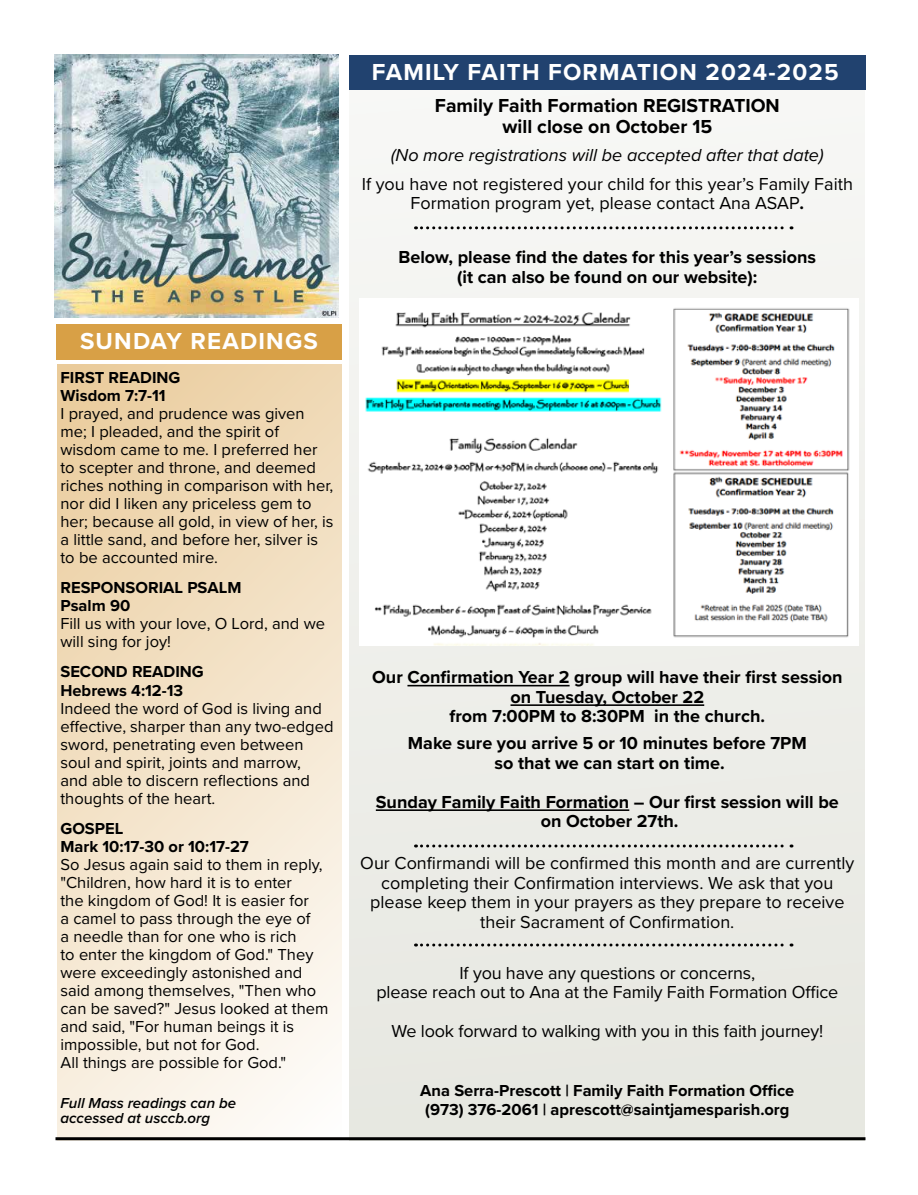
<style>
.page{position:relative;width:918px;height:1195px;background:#fff}
.page>*{position:absolute;margin:0;border:0;box-sizing:border-box;transform-origin:0 0}
.t1{font:700 24px "Proxima Nova";letter-spacing:.05em;color:#fff}
.t2{font:700 19.5px/21px "Proxima Nova";color:#000;text-align:center}
.t3{font:18px/19.5px "Proxima Nova";color:#000;text-align:center}
.t4{font:700 18px/19.5px "Proxima Nova";color:#000;text-align:center}
.t5{font:italic 18px "Proxima Nova";color:#000}
.t6{font:16.5px/18px "Proxima Nova";color:#000}
.t7{font:700 16.5px/18px "Proxima Nova";color:#000}
.t8{font:italic 600 15px/15px "Proxima Nova";color:#000}
.s1{font-weight:700}
</style>
<div class="page">
<img style="left:54px;top:54px;width:285px;height:263px">
<div style="left:57px;top:364px;width:285px;height:776px;background:linear-gradient(to bottom,#ecd1a6,#fcf7f0)"></div>
<div style="left:56px;top:324px;width:286px;height:35px;background:#d8a046"></div>
<div style="left:350px;top:80px;width:515px;height:1060px;background:linear-gradient(to right,#eeeeea,#edeee9)"></div>
<div style="left:349px;top:55px;width:517px;height:34px;background:#21426f"></div>
<hr style="left:407px;top:685px;width:163px;height:1px;background:#000">
<hr style="left:511px;top:704px;width:193px;height:2px;background:#000">
<hr style="left:376px;top:809px;width:253px;height:2px;background:#000">
<hr style="left:56px;top:1137px;width:810px;height:3px;background:#000">
<img style="left:359px;top:299px;width:499px;height:346px">
<svg style="left:415px;top:226px;width:377px;height:3px"></svg>
<svg style="left:415px;top:844px;width:377px;height:3px"></svg>
<svg style="left:415px;top:943px;width:377px;height:3px"></svg>
<h1 class="t1" style="left:80px;top:323px;width:239px">SUNDAY READINGS</h1>
<p class="t7" style="left:60px;top:368px;width:121px">FIRST READING<br>Wisdom 7:7-11</p>
<p class="t6" style="left:60px;top:404px;width:275px">I prayed, and prudence was given me; I pleaded, and the spirit of wisdom came to me. I preferred her to scepter and throne, and deemed riches nothing in comparison with her, nor did I liken any priceless gem to her; because all gold, in view of her, is a little sand, and before her, silver is to be accounted mire.</p>
<p class="t7" style="left:60px;top:578px;width:182px">RESPONSORIAL PSALM<br>Psalm 90</p>
<p class="t6" style="left:60px;top:614px;width:266px">Fill us with your love, O Lord, and we will sing for joy!</p>
<p class="t7" style="left:60px;top:662px;width:145px">SECOND READING<br>Hebrews 4:12-13</p>
<p class="t6" style="left:60px;top:698px;width:275px">Indeed the word of God is living and effective, sharper than any two-edged sword, penetrating even between soul and spirit, joints and marrow,<br>and able to discern reflections and thoughts of the heart.</p>
<p class="t7" style="left:60px;top:818px;width:190px">GOSPEL<br>Mark 10:17-30 or 10:17-27</p>
<p class="t6" style="left:60px;top:854px;width:269px">So Jesus again said to them in reply, "Children, how hard it is to enter<br>the kingdom of God! It is easier for<br>a camel to pass through the eye of<br>a needle than for one who is rich<br>to enter the kingdom of God." They were exceedingly astonished and said among themselves, "Then who can be saved?" Jesus looked at them and said, "For human beings it is impossible, but not for God.<br>All things are possible for God."</p>
<p class="t8" style="left:60px;top:1095px;width:177px">Full Mass readings can be accessed at usccb.org</p>
<h1 class="t1" style="left:372px;top:54px;width:468px">FAMILY FAITH FORMATION 2024-2025</h1>
<p class="t2" style="left:435px;top:94px;width:346px">Family Faith Formation REGISTRATION will close on October 15</p>
<p class="t5" style="left:391px;top:142px;width:434px">(No more registrations will be accepted after that date)</p>
<p class="t3" style="left:362px;top:173px;width:493px">If you have not registered your child for this year’s Family Faith<br>Formation program yet, please contact Ana ASAP<span class="s1">.</span></p>
<p class="t4" style="left:399px;top:247px;width:419px">Below, please find the dates for this year’s sessions (it can also be found on our website):</p>
<p class="t4" style="left:372px;top:667px;width:472px">Our Confirmation Year 2 group will have their first session on Tuesday, October 22<br>from 7:00PM to 8:30PM in the church.</p>
<p class="t4" style="left:408px;top:733px;width:401px">Make sure you arrive 5 or 10 minutes before 7PM so that we can start on time.</p>
<p class="t4" style="left:376px;top:791px;width:465px">Sunday Family Faith Formation – Our first session will be on October 27th.</p>
<p class="t3" style="left:360px;top:852px;width:496px">Our Confirmandi will be confirmed this month and are currently completing their Confirmation interviews. We ask that you please keep them in your prayers as they prepare to receive their Sacrament of Confirmation.</p>
<p class="t3" style="left:376px;top:962px;width:463px">If you have any questions or concerns,<br>please reach out to Ana at the Family Faith Formation Office</p>
<p class="t3" style="left:391px;top:1020px;width:433px">We look forward to walking with you in this faith journey!</p>
<p class="t7" style="left:420px;top:1080px;width:376px;line-height:19.5px">Ana Serra-Prescott | Family Faith Formation Office (973) 376-2061 | aprescott@saintjamesparish.org</p>
</div>
